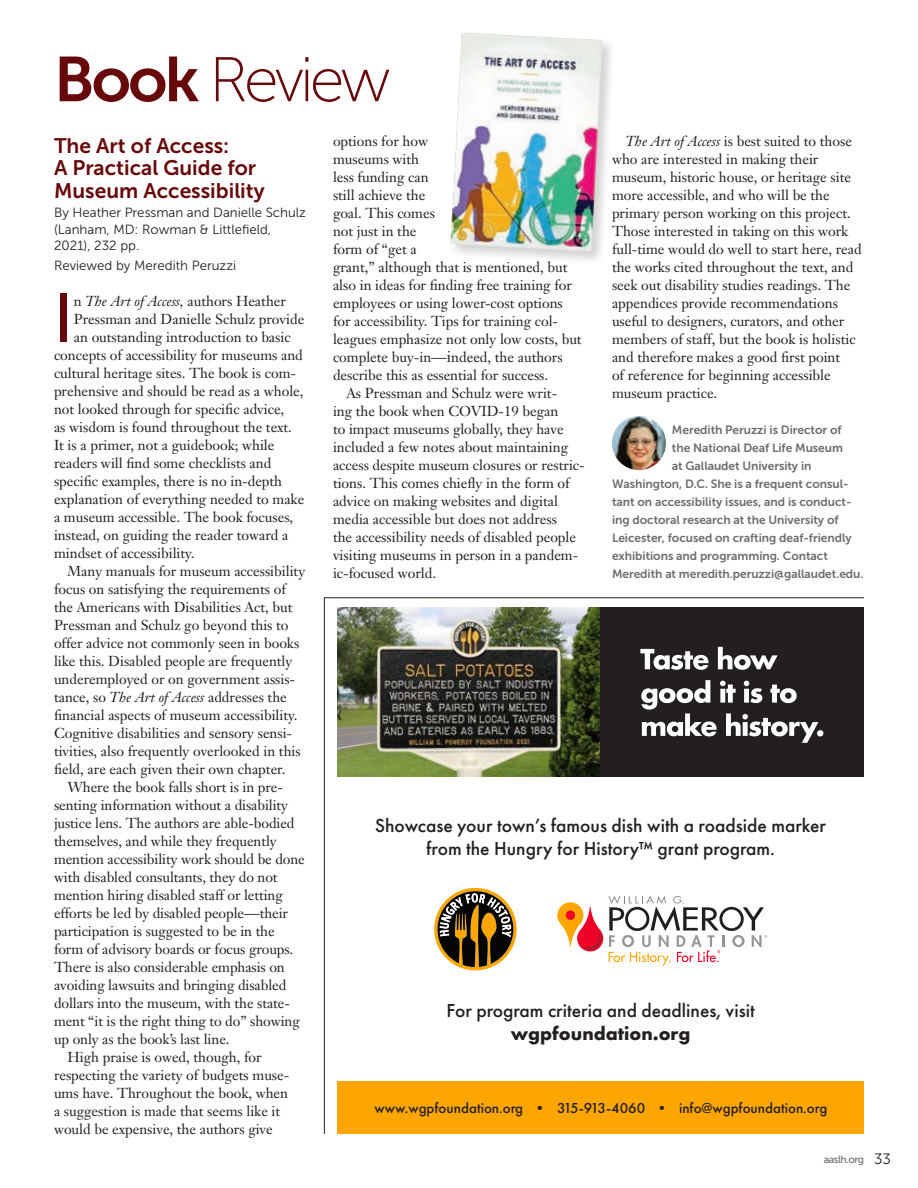
<style>
.page{position:relative;width:918px;height:1188px;background:#fff}
.page>*{position:absolute;margin:0;border:0;box-sizing:border-box;transform-origin:0 0}
.Body_Janson{font:68.7px "Museo Sans 500";color:#67090b}
.t1{font:63px "Museo Sans 100";letter-spacing:-.065em;color:#67090b}
.BookReview_Sub{font:21px/22.5px "Museo Sans 700";color:#67090b}
.t2{font:500 19.5px/23.4px "Futura PT";color:#231f20;text-align:center}
.t3{font:500 15px "Futura PT";color:#231f20}
.Body_Janson-2{font:14.25px/18px "Janson Text";color:#231f20}
.Body__MuseoSans300_8{font:13.35px/16.5px "Museo Sans 300";color:#231f20}
.Author_Bio_W_Photo{font:12px "Museo Sans 700";letter-spacing:-.005em;color:#6c6d70}
.t4{font:10.5px "Museo Sans 500";letter-spacing:-.05em;color:#6c6d70}
.s1{font-family:"Museo Sans 700"}
.s2{font-size:15.75px}
.s3{font-style:italic}
.s4{font-weight:700}
.s5{font-family:"Museo Sans 300";font-size:15px;color:#231f20}
</style>
<div class="page">
<img style="left:612px;top:416px;width:54px;height:54px;border-radius:27px">
<div style="left:449px;top:31px;width:168px;height:234px;background:#231f20;opacity:.2"></div>
<img style="left:450px;top:33px;width:153px;height:218px">
<hr style="left:324px;top:597px;width:540px;height:1px;background:#231f20">
<hr style="left:324px;top:597px;width:1px;height:537px;background:#231f20">
<img style="left:337px;top:607px;width:264px;height:170px">
<div style="left:337px;top:1081px;width:527px;height:53px;background:#fea600"></div>
<div style="left:601px;top:607px;width:263px;height:170px;background:#231f20"></div>
<svg style="left:557px;top:896px;width:210px;height:70px"></svg>
<svg style="left:434px;top:888px;width:83px;height:82px"></svg>
<svg style="left:640px;top:649px;width:68px;height:21px"></svg>
<svg style="left:718px;top:647px;width:60px;height:23px"></svg>
<svg style="left:641px;top:680px;width:182px;height:63px"></svg>
<p class="t1" style="left:54px;top:46px;width:338px"><span class="s1">Book</span> Review</p>
<p class="Body_Janson-2" style="left:333px;top:132px;width:250px">options for how<br>museums with<br>less funding can<br>still achieve the<br>goal. This comes<br>not just in the<br>form of “get a<br>grant,” although that is mentioned, but also in ideas for finding free training for employees or using lower-cost options for accessibility. Tips for training col&shy;leagues emphasize not only low costs, but complete buy-in<span class="s2">—i</span>ndeed, the authors describe this as essential for success.</p>
<p class="Body_Janson-2" style="left:333px;top:384px;width:253px;text-indent:14px">As Pressman and Schulz were writ-<br>ing the book when COVID-19 began<br>to impact museums globally, they have included a few notes about maintaining access despite museum closures or restric&shy;tions. This comes chiefly in the form of advice on making websites and digital media accessible but does not address<br>the accessibility needs of disabled people visiting museums in person in a pandem&shy;ic-focused world.</p>
<p class="Body_Janson-2" style="left:612px;top:132px;width:251px;text-indent:14px"><span class="s3">The Art of Access</span> is best suited to those who are interested in making their museum, historic house, or heritage site more accessible, and who will be the primary person working on this project.<br>Those interested in taking on this work full-time would do well to start here, read the works cited throughout the text, and seek out disability studies readings. The appendices provide recommendations useful to designers, curators, and other members of staff, but the book is holistic and therefore makes a good first point<br>of reference for beginning accessible museum practice.</p>
<p class="Author_Bio_W_Photo" style="left:672px;top:423px;width:171px">Meredith Peruzzi is Director of</p>
<p class="Author_Bio_W_Photo" style="left:672px;top:441px;width:173px">the National Deaf Life Museum</p>
<p class="Author_Bio_W_Photo" style="left:672px;top:459px;width:141px">at Gallaudet University in</p>
<p class="Author_Bio_W_Photo" style="left:612px;top:477px;width:238px">Washington, D.C. She is a frequent consul-</p>
<p class="Author_Bio_W_Photo" style="left:612px;top:495px;width:241px">tant on accessibility issues, and is conduct-</p>
<p class="Author_Bio_W_Photo" style="left:612px;top:513px;width:228px">ing doctoral research at the University of</p>
<p class="Author_Bio_W_Photo" style="left:612px;top:531px;width:241px">Leicester, focused on crafting deaf-friendly</p>
<p class="Author_Bio_W_Photo" style="left:612px;top:549px;width:217px">exhibitions and programming. Contact</p>
<p class="Author_Bio_W_Photo" style="left:612px;top:567px;width:253px">Meredith at meredith.peruzzi@gallaudet.edu.</p>
<p class="BookReview_Sub" style="left:54px;top:134px;width:212px">The Art of Access:<br>A Practical Guide for<br>Museum Accessibility</p>
<p class="Body__MuseoSans300_8" style="left:54px;top:205px;width:253px">By Heather Pressman and Danielle Schulz (Lanham, MD: Rowman &amp; Littlefield,<br>2021), 232 pp.</p>
<p class="Body__MuseoSans300_8" style="left:54px;top:257px;width:184px">Reviewed by Meredith Peruzzi</p>
<p class="Body_Janson" style="left:54px;top:281px;width:21px">I</p>
<p class="Body_Janson-2" style="left:74px;top:292px;width:214px">n <span class="s3">The Art of Access,</span> authors Heather</p>
<p class="Body_Janson-2" style="left:74px;top:310px;width:232px">Pressman and Danielle Schulz provide</p>
<p class="Body_Janson-2" style="left:74px;top:328px;width:218px">an outstanding introduction to basic</p>
<p class="Body_Janson-2" style="left:54px;top:346px;width:250px">concepts of accessibility for museums and</p>
<p class="Body_Janson-2" style="left:54px;top:364px;width:244px">cultural heritage sites. The book is com-</p>
<p class="Body_Janson-2" style="left:54px;top:382px;width:251px">prehensive and should be read as a whole,</p>
<p class="Body_Janson-2" style="left:54px;top:400px;width:232px">not looked through for specific advice,</p>
<p class="Body_Janson-2" style="left:54px;top:418px;width:239px">as wisdom is found throughout the text.</p>
<p class="Body_Janson-2" style="left:54px;top:436px;width:222px">It is a primer, not a guidebook; while</p>
<p class="Body_Janson-2" style="left:54px;top:454px;width:219px">readers will find some checklists and</p>
<p class="Body_Janson-2" style="left:54px;top:472px;width:230px">specific examples, there is no in-depth</p>
<p class="Body_Janson-2" style="left:54px;top:490px;width:252px">explanation of everything needed to make</p>
<p class="Body_Janson-2" style="left:54px;top:508px;width:241px">a museum accessible. The book focuses,</p>
<p class="Body_Janson-2" style="left:54px;top:526px;width:236px">instead, on guiding the reader toward a</p>
<p class="Body_Janson-2" style="left:54px;top:544px;width:142px">mindset of accessibility.</p>
<p class="Body_Janson-2" style="left:54px;top:562px;width:253px;text-indent:14px">Many manuals for museum accessibility focus on satisfying the requirements of the Americans with Disabilities Act, but Pressman and Schulz go beyond this to offer advice not commonly seen in books like this. Disabled people are frequently underemployed or on government assis&shy;tance, so <span class="s3">The Art of Access</span> addresses the financial aspects of museum accessibility.<br>Cognitive disabilities and sensory sensi&shy;tivities, also frequently overlooked in this field, are each given their own chapter.</p>
<p class="Body_Janson-2" style="left:54px;top:778px;width:252px;text-indent:14px">Where the book falls short is in pre&shy;senting information without a disability justice lens. The authors are able-bodied themselves, and while they frequently mention accessibility work should be done with disabled consultants, they do not mention hiring disabled staff or letting efforts be led by disabled people<span class="s2">—</span>their participation is suggested to be in the form of advisory boards or focus groups.<br>There is also considerable emphasis on avoiding lawsuits and bringing disabled dollars into the museum, with the state&shy;ment “it is the right thing to do” showing up only as the book’s last line.</p>
<p class="Body_Janson-2" style="left:54px;top:1048px;width:237px;text-indent:14px">High praise is owed, though, for respecting the variety of budgets muse&shy;ums have. Throughout the book, when a suggestion is made that seems like it would be expensive, the authors give</p>
<p class="t2" style="left:375px;top:813px;width:452px">Showcase your town’s famous dish with a roadside marker from the Hungry for History™ grant program.</p>
<p class="t2" style="left:447px;top:999px;width:310px">For program criteria and deadlines, visit <span class="s4">wgpfoundation.org</span></p>
<p class="t3" style="left:375px;top:1099px;width:454px">www.wgpfoundation.org • 315-913-4060 • info@wgpfoundation.org</p>
<p class="t4" style="left:824px;top:1154px;width:69px">aaslh.org <span class="s5">33</span></p>
</div>
